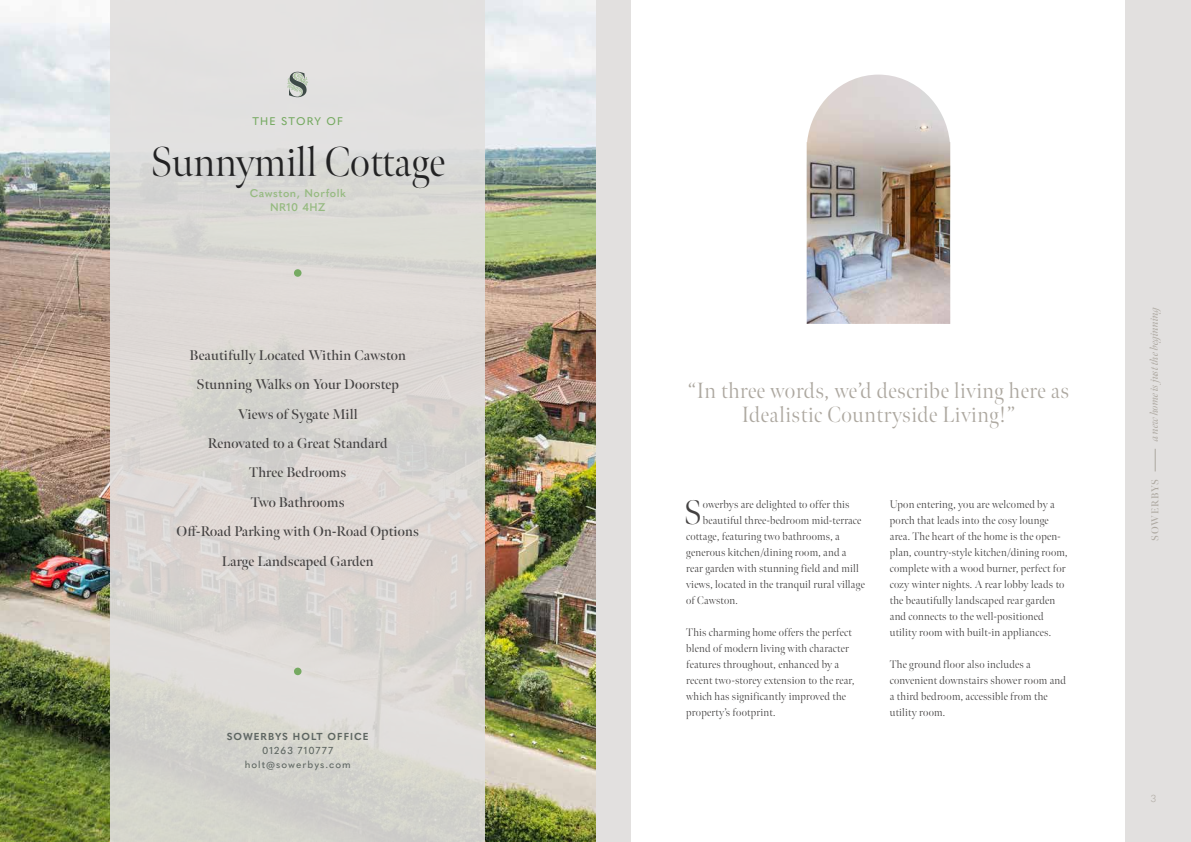
<style>
.page{position:relative;width:1191px;height:842px;background:#fff}
.page>*{position:absolute;margin:0;border:0;box-sizing:border-box;transform-origin:0 0}
.t1{font:300 41.5px "Meno Banner";color:#222223}
.t2{font:300 34px "Meno Banner";color:#434141}
.t3{font:300 22px/24px "Meno Banner";letter-spacing:.025em;color:#ada8a0;text-align:center}
.t4{font:600 14px/29.3px "Meno Banner";letter-spacing:.01em;color:#434141;text-align:center}
.t5{font:300 11px/16px "Meno Banner";letter-spacing:.02em;color:#434141}
.t6{font:italic 11px "Meno Banner";letter-spacing:-.01em;color:#ada8a0}
.t7{font:600 11px/14px "Quasimoda";letter-spacing:.05em;color:#96ba81;text-align:center}
.t8{font:500 11px "Quasimoda";letter-spacing:.1em;color:#76aa62}
.t9{font:500 10px/14px "Quasimoda";letter-spacing:.1em;color:#5e6662;text-align:center}
.t10{font:700 10px "Quasimoda";letter-spacing:.1em;color:#5e6662}
.t11{font:600 10px "Meno Banner";letter-spacing:.08em;color:#ada8a0}
.t12{font:300 10px "Quasimoda";color:#ada8a0}
</style>
<div class="page">
<div style="left:595px;top:0;width:596px;height:842px;background:#e2e0df"></div>
<svg style="left:1155px;top:449px;width:1px;height:22px"></svg>
<img style="left:0;top:0;width:595px;height:842px">
<div style="left:111px;top:0;width:374px;height:842px;background:linear-gradient(to right,#dbd8d5,#dcd9d5)"></div>
<div style="left:294px;top:269px;width:7px;height:8px;background:#76aa62;border-radius:50%"></div>
<div style="left:294px;top:668px;width:7px;height:7px;background:#76aa62;border-radius:50%"></div>
<svg style="left:287px;top:72px;width:21px;height:25px"></svg>
<div style="left:631px;top:0;width:494px;height:842px;background:#fff"></div>
<img style="left:806px;top:75px;width:144px;height:249px">
<p class="t8" style="left:252px;top:113px;width:92px">THE STORY OF</p>
<h1 class="t1" style="left:150px;top:137px;width:296px">Sunnymill Cottage</h1>
<p class="t7" style="left:250px;top:186px;width:98px">Cawston, Norfolk<br>NR10 4HZ</p>
<p class="t4" style="left:176px;top:341px;width:244px">Beautifully Located Within Cawston<br>Stunning Walks on Your Doorstep<br>Views of Sygate Mill<br>Renovated to a Great Standard<br>Three Bedrooms<br>Two Bathrooms<br>Off-Road Parking with On-Road Options<br>Large Landscaped Garden</p>
<p class="t10" style="left:227px;top:728px;width:143px">SOWERBYS HOLT OFFICE</p>
<p class="t9" style="left:245px;top:742px;width:107px">01263 710777 holt@sowerbys.com</p>
<h3 class="t3" style="left:688px;top:379px;width:382px">“In three words, we’d describe living here as<br>Idealistic Countryside Living!”</h3>
<h2 class="t2" style="left:684px;top:492px;width:20px">S</h2>
<p class="t5" style="left:703px;top:496px;width:148px">owerbys are delighted to offer this</p>
<p class="t5" style="left:703px;top:512px;width:160px">beautiful three-bedroom mid-terrace</p>
<p class="t5" style="left:686px;top:528px;width:155px">cottage, featuring two bathrooms, a</p>
<p class="t5" style="left:686px;top:544px;width:162px">generous kitchen/dining room, and a</p>
<p class="t5" style="left:686px;top:560px;width:174px">rear garden with stunning field and mill</p>
<p class="t5" style="left:686px;top:576px;width:180px">views, located in the tranquil rural village</p>
<p class="t5" style="left:686px;top:592px;width:53px">of Cawston.</p>
<p class="t5" style="left:686px;top:624px;width:170px">This charming home offers the perfect blend of modern living with character features throughout, enhanced by a recent two-storey extension to the rear, which has significantly improved the property’s footprint.</p>
<p class="t5" style="left:889px;top:496px;width:179px">Upon entering, you are welcomed by a porch that leads into the cosy lounge area. The heart of the home is the open&shy;plan, country-style kitchen/dining room, complete with a wood burner, perfect for cozy winter nights. A rear lobby leads to the beautifully landscaped rear garden and connects to the well-positioned utility room with built-in appliances.</p>
<p class="t5" style="left:889px;top:656px;width:178px">The ground floor also includes a convenient downstairs shower room and a third bedroom, accessible from the utility room.</p>
<p class="t6" style="left:1147px;top:441px;width:138px;rotate:-90deg">a new home is just the beginning</p>
<p class="t11" style="left:1149px;top:541px;width:63px;rotate:-90deg">SOWERBYS</p>
<p class="t12" style="left:1150px;top:791px;width:7px">3</p>
</div>
